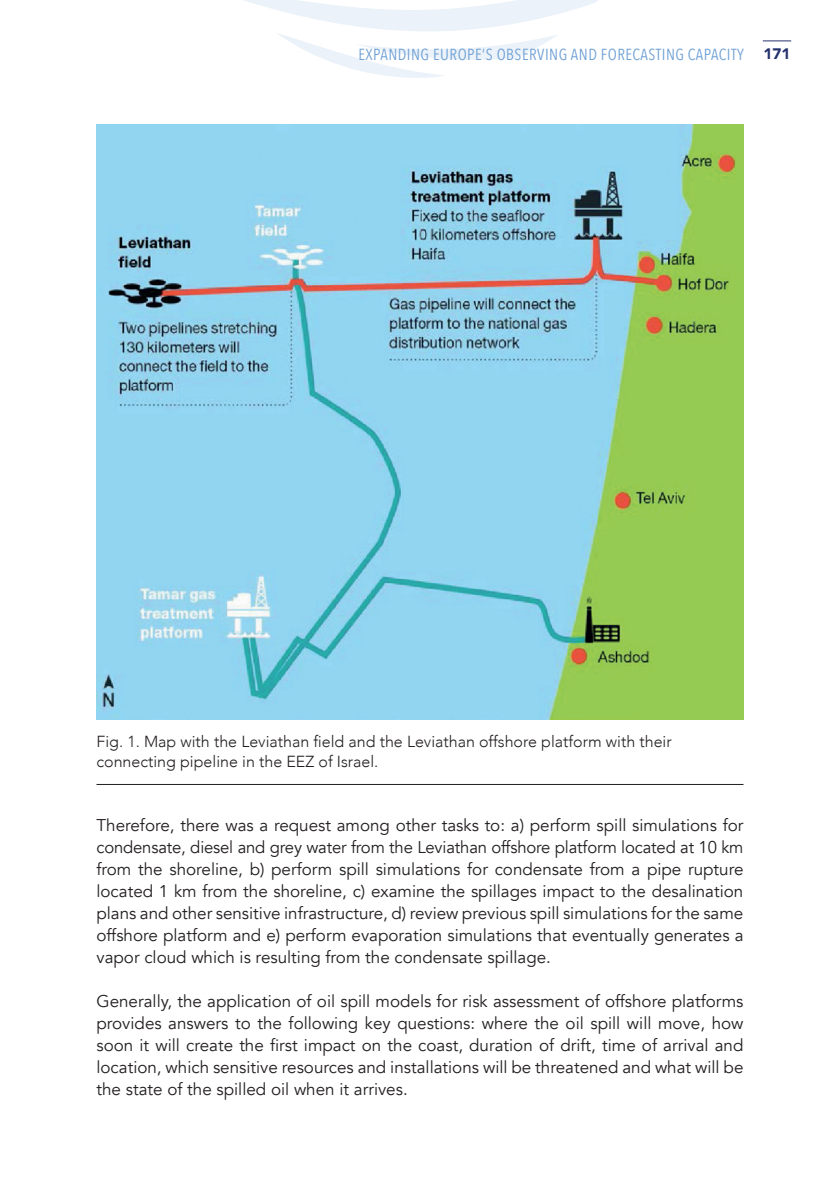
<style>
.page{position:relative;width:840px;height:1191px;background:#fff}
.page>*{position:absolute;margin:0;border:0;box-sizing:border-box;transform-origin:0 0}
.t1{font:17px/22px "Avenir";color:#231f20;text-align:justify}
.t2{font:300 16px/20px "Avenir";color:#231f20}
.t3{font:16px "Avenir Next Condensed";letter-spacing:.03em;color:#70a1d5}
.s1{font-family:"Avenir";font-weight:900;font-size:15.2px;color:#24326d}
</style>
<div class="page">
<svg style="left:762px;top:41px;width:28px;height:1px"></svg>
<svg style="left:244px;top:0;width:354px;height:78px"></svg>
<img style="left:96px;top:125px;width:647px;height:595px">
<hr style="left:96px;top:784px;width:647px;height:1px;background:#231f20">
<p class="t3" style="left:358px;top:41px;width:433px">EXPANDING EUROPE’S OBSERVING AND FORECASTING CAPACITY <span class="s1">171</span></p>
<p class="t2" style="left:96px;top:731px;width:576px">Fig. 1. Map with the Leviathan field and the Leviathan offshore platform with their connecting pipeline in the EEZ of Israel.</p>
<p class="t1" style="left:96px;top:814px;width:648px">Therefore, there was a request among other tasks to: a) perform spill simulations for condensate, diesel and grey water from the Leviathan offshore platform located at 10 km from the shoreline, b) perform spill simulations for condensate from a pipe rupture located 1 km from the shoreline, c) examine the spillages impact to the desalination plans and other sensitive infrastructure, d) review previous spill simulations for the same offshore platform and e) perform evaporation simulations that eventually generates a vapor cloud which is resulting from the condensate spillage.</p>
<p class="t1" style="left:96px;top:990px;width:648px">Generally, the application of oil spill models for risk assessment of offshore platforms provides answers to the following key questions: where the oil spill will move, how soon it will create the first impact on the coast, duration of drift, time of arrival and location, which sensitive resources and installations will be threatened and what will be the state of the spilled oil when it arrives.</p>
</div>
